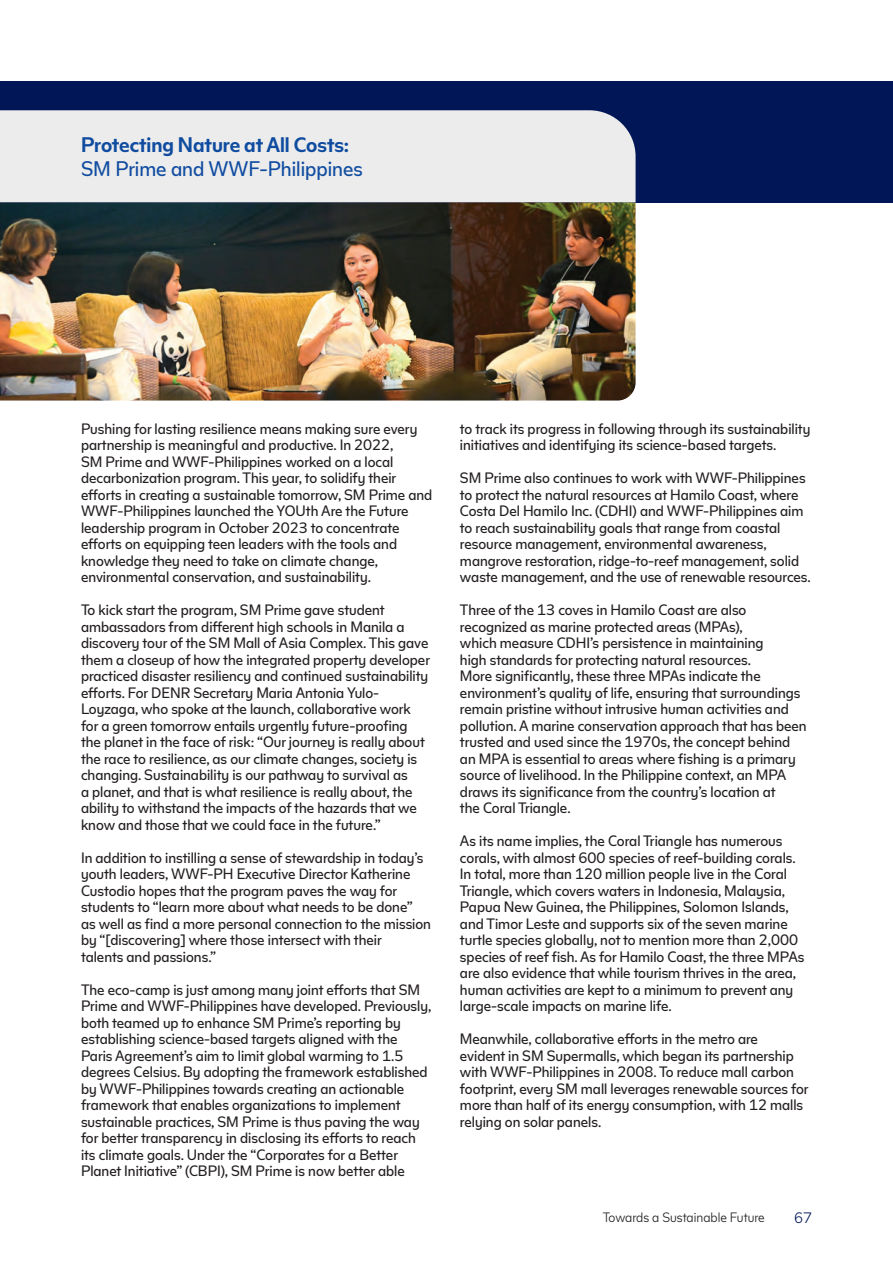
<style>
.page{position:relative;width:893px;height:1263px;background:#fff}
.page>*{position:absolute;margin:0;border:0;box-sizing:border-box;transform-origin:0 0}
.t1{font:500 21px "Henry Sans";color:#0f4ca0}
.t2{font:21px "Henry Sans";color:#0f4ca0}
.t3{font:15px/16.5px "Henry Sans";color:#231f20}
.t4{font:300 15px "Henry Sans";color:#011657}
.t5{font:300 13.5px "Henry Sans";color:#231f20}
</style>
<div class="page">
<div style="left:0;top:81px;width:893px;height:121px;background:#011657"></div>
<div style="left:0;top:110px;width:636px;height:93px;background:#ececec"></div>
<img style="left:0;top:203px;width:636px;height:198px">
<h1 class="t1" style="left:81px;top:132px;width:270px">Protecting Nature at All Costs:</h1>
<h1 class="t2" style="left:81px;top:156px;width:283px">SM Prime and WWF-Philippines</h1>
<p class="t3" style="left:81px;top:420px;width:353px">Pushing for lasting resilience means making sure every partnership is meaningful and productive. In 2022,<br>SM Prime and WWF-Philippines worked on a local decarbonization program. This year, to solidify their efforts in creating a sustainable tomorrow, SM Prime and WWF-Philippines launched the YOUth Are the Future leadership program in October 2023 to concentrate efforts on equipping teen leaders with the tools and knowledge they need to take on climate change, environmental conservation, and sustainability.</p>
<p class="t3" style="left:81px;top:601px;width:351px">To kick start the program, SM Prime gave student ambassadors from different high schools in Manila a discovery tour of the SM Mall of Asia Complex. This gave them a closeup of how the integrated property developer practiced disaster resiliency and continued sustainability efforts. For DENR Secretary Maria Antonia Yulo-Loyzaga, who spoke at the launch, collaborative work for a green tomorrow entails urgently future-proofing the planet in the face of risk: “Our journey is really about the race to resilience, as our climate changes, society is changing. Sustainability is our pathway to survival as<br>a planet, and that is what resilience is really about, the ability to withstand the impacts of the hazards that we know and those that we could face in the future.”</p>
<p class="t3" style="left:81px;top:849px;width:352px">In addition to instilling a sense of stewardship in today’s youth leaders, WWF-PH Executive Director Katherine Custodio hopes that the program paves the way for students to “learn more about what needs to be done” as well as find a more personal connection to the mission by “[discovering] where those intersect with their<br>talents and passions.”</p>
<p class="t3" style="left:81px;top:981px;width:352px">The eco-camp is just among many joint efforts that SM Prime and WWF-Philippines have developed. Previously, both teamed up to enhance SM Prime’s reporting by establishing science-based targets aligned with the Paris Agreement’s aim to limit global warming to 1.5 degrees Celsius. By adopting the framework established by WWF-Philippines towards creating an actionable framework that enables organizations to implement sustainable practices, SM Prime is thus paving the way for better transparency in disclosing its efforts to reach its climate goals. Under the “Corporates for a Better Planet Initiative” (CBPI), SM Prime is now better able</p>
<p class="t3" style="left:460px;top:420px;width:352px">to track its progress in following through its sustainability initiatives and identifying its science-based targets.</p>
<p class="t3" style="left:460px;top:469px;width:352px">SM Prime also continues to work with WWF-Philippines to protect the natural resources at Hamilo Coast, where Costa Del Hamilo Inc. (CDHI) and WWF-Philippines aim to reach sustainability goals that range from coastal resource management, environmental awareness, mangrove restoration, ridge-to-reef management, solid waste management, and the use of renewable resources.</p>
<p class="t3" style="left:460px;top:601px;width:348px">Three of the 13 coves in Hamilo Coast are also recognized as marine protected areas (MPAs),<br>which measure CDHI’s persistence in maintaining<br>high standards for protecting natural resources.<br>More significantly, these three MPAs indicate the environment’s quality of life, ensuring that surroundings remain pristine without intrusive human activities and pollution. A marine conservation approach that has been trusted and used since the 1970s, the concept behind an MPA is essential to areas where fishing is a primary source of livelihood. In the Philippine context, an MPA draws its significance from the country’s location at<br>the Coral Triangle.</p>
<p class="t3" style="left:460px;top:832px;width:346px">As its name implies, the Coral Triangle has numerous corals, with almost 600 species of reef-building corals.<br>In total, more than 120 million people live in the Coral Triangle, which covers waters in Indonesia, Malaysia, Papua New Guinea, the Philippines, Solomon Islands, and Timor Leste and supports six of the seven marine turtle species globally, not to mention more than 2,000 species of reef fish. As for Hamilo Coast, the three MPAs are also evidence that while tourism thrives in the area, human activities are kept to a minimum to prevent any large-scale impacts on marine life.</p>
<p class="t3" style="left:460px;top:1030px;width:350px">Meanwhile, collaborative efforts in the metro are<br>evident in SM Supermalls, which began its partnership with WWF-Philippines in 2008. To reduce mall carbon footprint, every SM mall leverages renewable sources for more than half of its energy consumption, with 12 malls relying on solar panels.</p>
<p class="t5" style="left:603px;top:1209px;width:164px">Towards a Sustainable Future</p>
<p class="t4" style="left:794px;top:1208px;width:19px">67</p>
</div>
